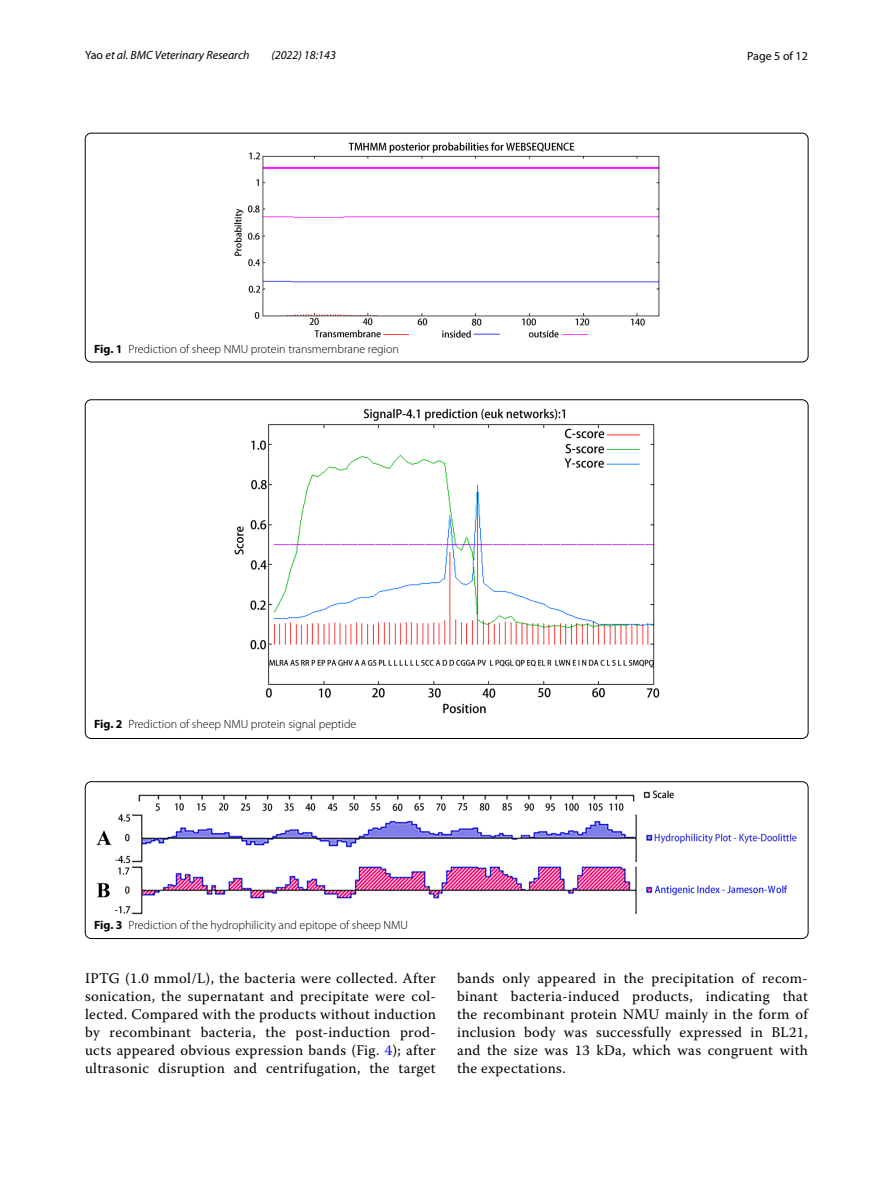
<style>
.page{position:relative;width:893px;height:1187px;background:#fff}
.page>*{position:absolute;margin:0;border:0;box-sizing:border-box;transform-origin:0 0}
.t1{font:14.7px/18px "Warnock Pro";letter-spacing:.02em;color:#000;text-align:justify}
.t2{font:300 12px "Myriad Pro";color:#000}
.t3{font:italic 12px "Myriad Pro";color:#000}
.t4{font:12px "Myriad Pro";color:#000}
.s1{font-style:normal}
.s2{font-weight:700}
.s3{color:#00f}
</style>
<div class="page">
<img style="left:96px;top:790px;width:701px;height:124px">
<div style="left:85px;top:781px;width:723px;height:157px;border:1px solid #000;border-radius:6px"></div>
<img style="left:234px;top:409px;width:425px;height:304px">
<img style="left:234px;top:142px;width:425px;height:195px">
<div style="left:85px;top:133px;width:723px;height:229px;border:1px solid #000;border-radius:6px"></div>
<p class="t3" style="left:85px;top:48px;width:166px"><span class="s1">Yao</span> et al. BMC Veterinary Research</p>
<p class="t3" style="left:271px;top:48px;width:66px">(2022) 18:143</p>
<p class="t4" style="left:747px;top:48px;width:62px">Page 5 of 12</p>
<p class="t2" style="left:94px;top:342px;width:306px"><span class="s2">Fig. 1</span> Prediction of sheep NMU protein transmembrane region</p>
<p class="t2" style="left:94px;top:717px;width:264px"><span class="s2">Fig. 2</span> Prediction of sheep NMU protein signal peptide</p>
<p class="t2" style="left:94px;top:918px;width:315px"><span class="s2">Fig. 3</span> Prediction of the hydrophilicity and epitope of sheep NMU</p>
<p class="t1" style="left:85px;top:968px;width:352px">IPTG (1.0 mmol/L), the bacteria were collected. After sonication, the supernatant and precipitate were col&shy;lected. Compared with the products without induction by recombinant bacteria, the post-induction prod&shy;ucts appeared obvious expression bands (Fig. <span class="s3">4</span>); after ultrasonic disruption and centrifugation, the target</p>
<p class="t1" style="left:457px;top:968px;width:352px">bands only appeared in the precipitation of recom&shy;binant bacteria-induced products, indicating that the recombinant protein NMU mainly in the form of inclusion body was successfully expressed in BL21, and the size was 13 kDa, which was congruent with the expectations.</p>
</div>
